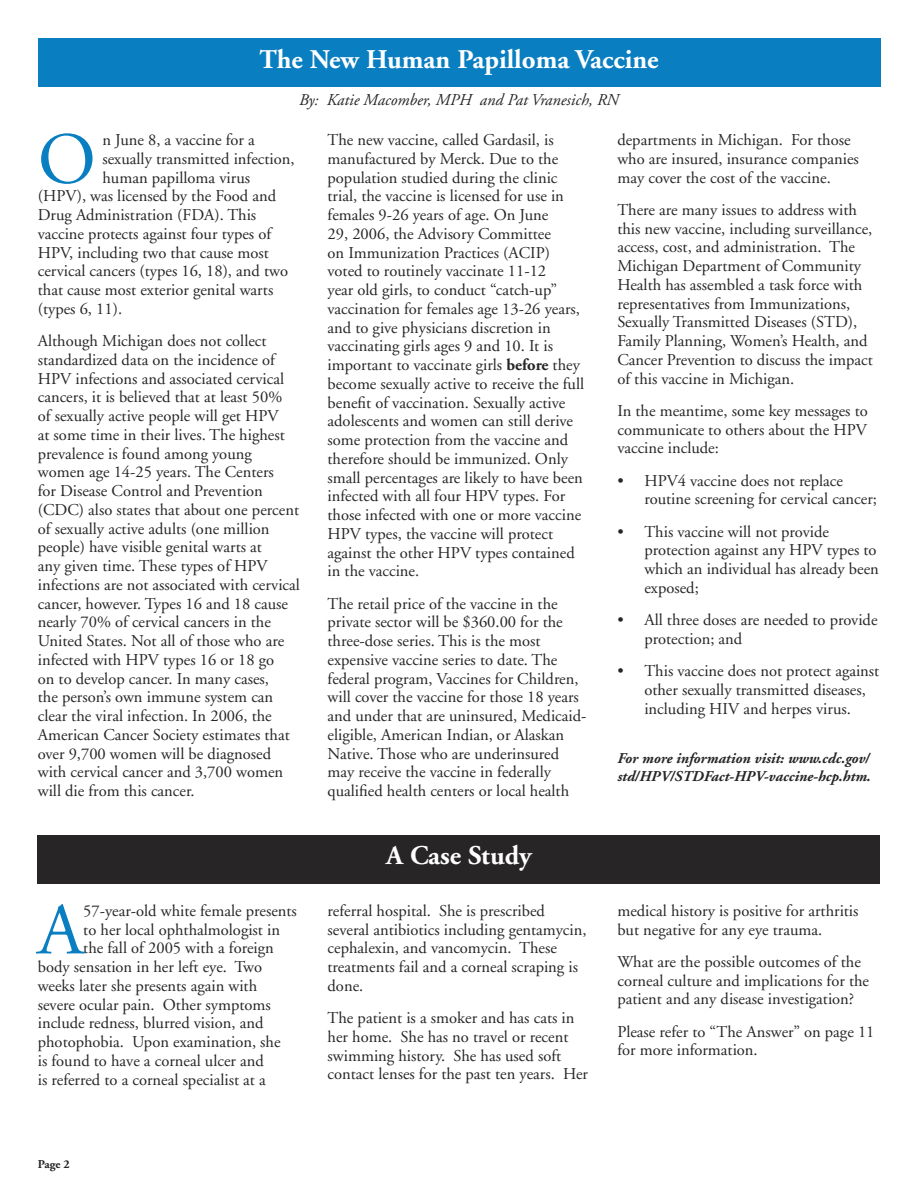
<style>
.page{position:relative;width:918px;height:1188px;background:#fff}
.page>*{position:absolute;margin:0;border:0;box-sizing:border-box;transform-origin:0 0}
.t1{font:73.05px "Adobe Garamond";color:#097ec1}
.t2{font:700 27px "Adobe Garamond";color:#fff}
.t3{font:16.5px/18.8px "Adobe Garamond";color:#272525}
.t4{font:italic 16.5px "Adobe Garamond";color:#272525}
.t5{font:italic 700 15px/18px "Adobe Garamond";color:#272525}
.t6{font:700 12px "Adobe Garamond";color:#272525}
.s1{font-weight:700}
</style>
<div class="page">
<div style="left:38px;top:38px;width:842px;height:48px;background:#097ec1"></div>
<div style="left:38px;top:835px;width:842px;height:49px;background:#272525"></div>
<h2 class="t2" style="left:259px;top:45px;width:401px">The New Human Papilloma Vaccine</h2>
<p class="t4" style="left:299px;top:91px;width:321px">By: Katie Macomber, MPH and Pat Vranesich, RN</p>
<h1 class="t1" style="left:38px;top:121px;width:60px">O</h1>
<p class="t3" style="left:102px;top:131px;width:154px">n June 8, a vaccine for a</p>
<p class="t3" style="left:102px;top:150px;width:194px">sexually transmitted infection,</p>
<p class="t3" style="left:102px;top:169px;width:149px">human papilloma virus</p>
<p class="t3" style="left:38px;top:187px;width:240px">(HPV), was licensed by the Food and</p>
<p class="t3" style="left:38px;top:206px;width:220px">Drug Administration (FDA). This</p>
<p class="t3" style="left:38px;top:225px;width:235px">vaccine protects against four types of</p>
<p class="t3" style="left:38px;top:244px;width:233px">HPV, including two that cause most</p>
<p class="t3" style="left:38px;top:262px;width:252px">cervical cancers (types 16, 18), and two</p>
<p class="t3" style="left:38px;top:281px;width:237px">that cause most exterior genital warts</p>
<p class="t3" style="left:38px;top:300px;width:86px">(types 6, 11).</p>
<p class="t3" style="left:38px;top:332px;width:264px">Although Michigan does not collect standardized data on the incidence of HPV infections and associated cervical cancers, it is believed that at least 50%<br>of sexually active people will get HPV<br>at some time in their lives. The highest prevalence is found among young women age 14-25 years. The Centers<br>for Disease Control and Prevention (CDC) also states that about one percent of sexually active adults (one million people) have visible genital warts at<br>any given time. These types of HPV infections are not associated with cervical cancer, however. Types 16 and 18 cause nearly 70% of cervical cancers in the United States. Not all of those who are infected with HPV types 16 or 18 go<br>on to develop cancer. In many cases,<br>the person’s own immune system can clear the viral infection. In 2006, the American Cancer Society estimates that over 9,700 women will be diagnosed with cervical cancer and 3,700 women will die from this cancer.</p>
<h1 class="t1" style="left:38px;top:891px;width:47px">A</h1>
<p class="t3" style="left:83px;top:902px;width:215px">57-year-old white female presents</p>
<p class="t3" style="left:83px;top:920px;width:198px">to her local ophthalmologist in</p>
<p class="t3" style="left:83px;top:939px;width:192px">the fall of 2005 with a foreign</p>
<p class="t3" style="left:38px;top:958px;width:226px">body sensation in her left eye. Two</p>
<p class="t3" style="left:38px;top:977px;width:221px">weeks later she presents again with</p>
<p class="t3" style="left:38px;top:995px;width:235px">severe ocular pain. Other symptoms</p>
<p class="t3" style="left:38px;top:1014px;width:227px">include redness, blurred vision, and</p>
<p class="t3" style="left:38px;top:1033px;width:244px">photophobia. Upon examination, she</p>
<p class="t3" style="left:38px;top:1052px;width:228px">is found to have a corneal ulcer and</p>
<p class="t3" style="left:38px;top:1070px;width:229px">is referred to a corneal specialist at a</p>
<p class="t3" style="left:328px;top:131px;width:258px">The new vaccine, called Gardasil, is manufactured by Merck. Due to the population studied during the clinic trial, the vaccine is licensed for use in females 9-26 years of age. On June<br>29, 2006, the Advisory Committee<br>on Immunization Practices (ACIP) voted to routinely vaccinate 11-12<br>year old girls, to conduct “catch-up” vaccination for females age 13-26 years, and to give physicians discretion in vaccinating girls ages 9 and 10. It is important to vaccinate girls <span class="s1">before</span> they become sexually active to receive the full benefit of vaccination. Sexually active adolescents and women can still derive some protection from the vaccine and therefore should be immunized. Only small percentages are likely to have been infected with all four HPV types. For those infected with one or more vaccine HPV types, the vaccine will protect against the other HPV types contained in the vaccine.</p>
<p class="t3" style="left:328px;top:595px;width:260px">The retail price of the vaccine in the private sector will be $360.00 for the three-dose series. This is the most expensive vaccine series to date. The federal program, Vaccines for Children, will cover the vaccine for those 18 years and under that are uninsured, Medicaid&shy;eligible, American Indian, or Alaskan Native. Those who are underinsured may receive the vaccine in federally qualified health centers or local health</p>
<h2 class="t2" style="left:386px;top:841px;width:147px">A Case Study</h2>
<p class="t3" style="left:328px;top:902px;width:261px">referral hospital. She is prescribed several antibiotics including gentamycin, cephalexin, and vancomycin. These treatments fail and a corneal scraping is done.</p>
<p class="t3" style="left:328px;top:1009px;width:262px">The patient is a smoker and has cats in her home. She has no travel or recent swimming history. She has used soft contact lenses for the past ten years. Her</p>
<p class="t6" style="left:38px;top:1157px;width:34px">Page 2</p>
<p class="t3" style="left:617px;top:131px;width:243px">departments in Michigan. For those who are insured, insurance companies may cover the cost of the vaccine.</p>
<p class="t3" style="left:617px;top:201px;width:257px">There are many issues to address with this new vaccine, including surveillance, access, cost, and administration. The Michigan Department of Community Health has assembled a task force with representatives from Immunizations, Sexually Transmitted Diseases (STD), Family Planning, Women’s Health, and Cancer Prevention to discuss the impact of this vaccine in Michigan.</p>
<p class="t3" style="left:617px;top:402px;width:252px;text-align:justify">In the meantime, some key messages to communicate to others about the HPV vaccine include:</p>
<p class="t3" style="left:644px;top:472px;width:234px;text-indent:-27px">• HPV4 vaccine does not replace routine screening for cervical cancer;</p>
<p class="t3" style="left:644px;top:523px;width:236px;text-indent:-27px">• This vaccine will not provide protection against any HPV types to which an individual has already been exposed;</p>
<p class="t3" style="left:644px;top:611px;width:235px;text-indent:-27px">• All three doses are needed to provide protection; and</p>
<p class="t3" style="left:644px;top:662px;width:236px;text-indent:-27px">• This vaccine does not protect against other sexually transmitted diseases, including HIV and herpes virus.</p>
<p class="t5" style="left:617px;top:750px;width:255px">For more information visit: www.cdc.gov/ std/HPV/STDFact-HPV-vaccine-hcp.htm.</p>
<p class="t3" style="left:617px;top:902px;width:243px">medical history is positive for arthritis but negative for any eye trauma.</p>
<p class="t3" style="left:617px;top:953px;width:253px">What are the possible outcomes of the corneal culture and implications for the patient and any disease investigation?</p>
<p class="t3" style="left:617px;top:1022px;width:259px">Please refer to “The Answer” on page 11 for more information.</p>
</div>
